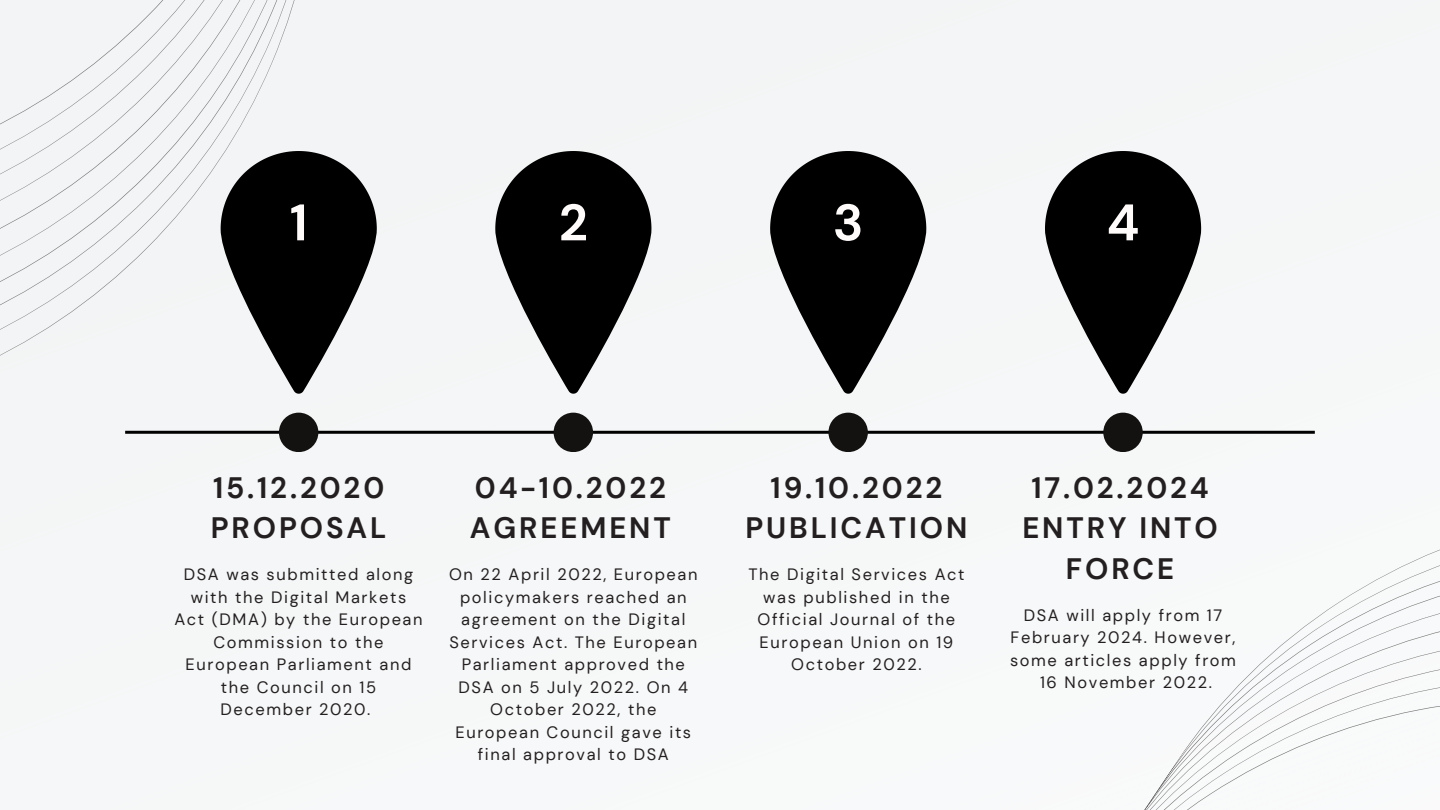
<style>
.page{position:relative;width:1440px;height:810px;background:#fff}
.page>*{position:absolute;margin:0;border:0;box-sizing:border-box;transform-origin:0 0}
.t1{font:700 51.2px "DM Sans";color:#fffbfb}
.t2{font:700 29.5px/40.5px "DM Sans";letter-spacing:.1em;color:#231f20;text-align:center}
.t3{font:16.4px/22.5px "DM Sans";letter-spacing:.1em;color:#231f20;text-align:center}
</style>
<div class="page">
<div style="left:0;top:0;width:1440px;height:610px;background:#f4f6f7"></div>
<svg style="left:318px;top:151px;width:59px;height:242px"></svg>
<svg style="left:1020px;top:281px;width:420px;height:529px"></svg>
<hr style="left:125px;top:431px;width:1190px;height:3px;background:#000">
<div style="left:279px;top:413px;width:39px;height:39px;background:#131211;border-radius:50%"></div>
<svg style="left:495px;top:151px;width:156px;height:242px"></svg>
<div style="left:554px;top:413px;width:39px;height:39px;background:#131211;border-radius:50%"></div>
<svg style="left:770px;top:151px;width:156px;height:242px"></svg>
<div style="left:828px;top:413px;width:40px;height:39px;background:#131211;border-radius:50%"></div>
<svg style="left:1045px;top:151px;width:156px;height:242px"></svg>
<div style="left:1103px;top:413px;width:40px;height:39px;background:#131211;border-radius:50%"></div>
<svg style="left:0;top:0;width:318px;height:420px;fill:#f2f4f5"></svg>
<p class="t1" style="left:290px;top:190px;width:19px">1</p>
<p class="t1" style="left:559px;top:190px;width:31px">2</p>
<p class="t1" style="left:833px;top:190px;width:32px">3</p>
<p class="t1" style="left:1107px;top:190px;width:34px">4</p>
<p class="t2" style="left:213px;top:467px;width:173px">15.12.2020</p>
<p class="t2" style="left:475px;top:467px;width:193px">04-10.2022</p>
<p class="t2" style="left:771px;top:467px;width:173px">19.10.2022</p>
<p class="t2" style="left:1031px;top:467px;width:179px">17.02.2024</p>
<p class="t2" style="left:211px;top:508px;width:177px">PROPOSAL</p>
<p class="t3" style="left:174px;top:563px;width:250px">DSA was submitted along with the Digital Markets<br>Act (DMA) by the European<br>Commission to the<br>European Parliament and the Council on 15<br>December 2020.</p>
<p class="t2" style="left:470px;top:508px;width:202px">AGREEMENT</p>
<p class="t3" style="left:449px;top:563px;width:250px">On 22 April 2022, European policymakers reached an agreement on the Digital<br>Services Act. The European<br>Parliament approved the<br>DSA on 5 July 2022. On 4<br>October 2022, the<br>European Council gave its final approval to DSA</p>
<p class="t2" style="left:746px;top:508px;width:223px">PUBLICATION</p>
<p class="t3" style="left:748px;top:563px;width:218px">The Digital Services Act was published in the<br>Official Journal of the<br>European Union on 19<br>October 2022.</p>
<p class="t2" style="left:1022px;top:508px;width:197px">ENTRY INTO<br>FORCE</p>
<p class="t3" style="left:1010px;top:604px;width:228px">DSA will apply from 17<br>February 2024. However, some articles apply from</p>
<p class="t3" style="left:1040px;top:672px;width:173px">16 November 2022.</p>
</div>
